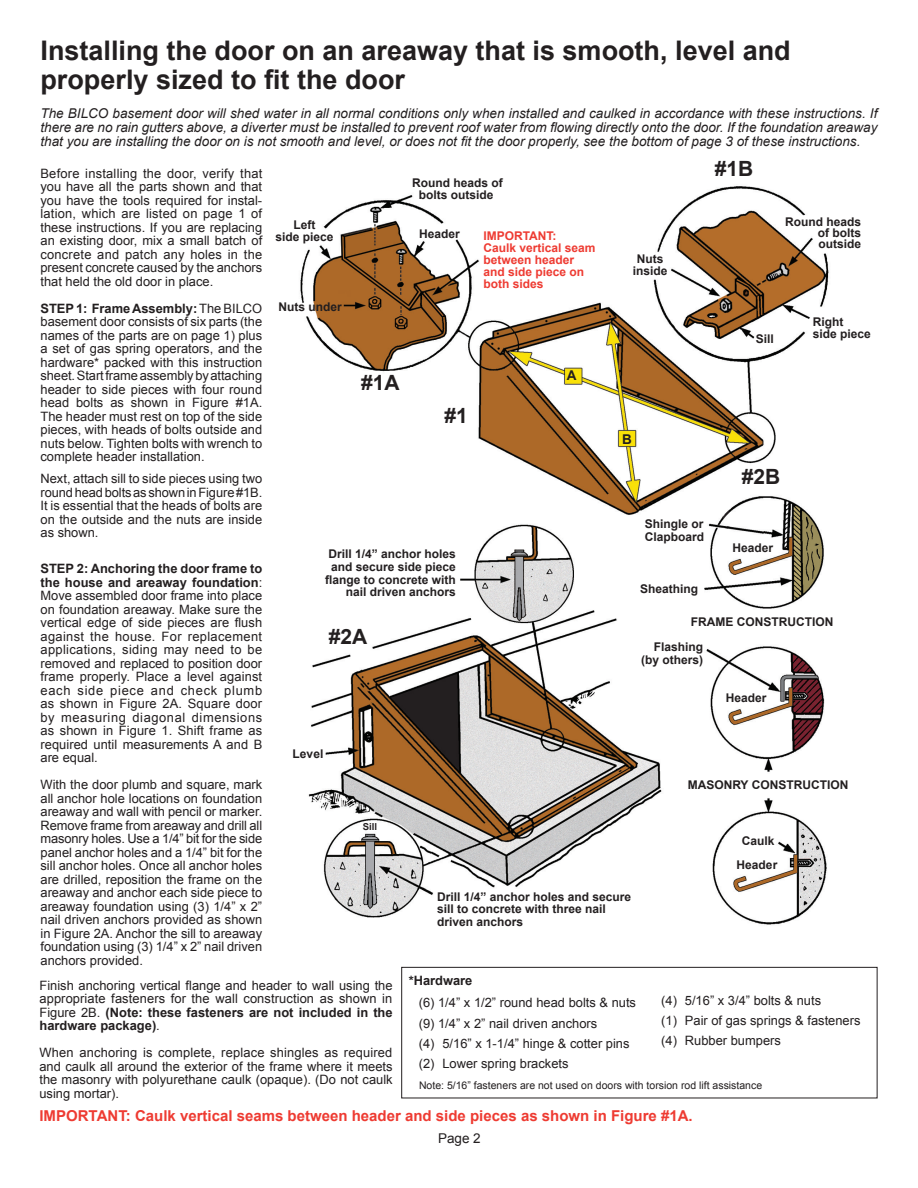
<style>
.page{position:relative;width:918px;height:1188px;background:#fff}
.page>*{position:absolute;margin:0;border:0;box-sizing:border-box;transform-origin:0 0}
.t1{font:700 27px/29.2px "Arial";color:#231f20}
.t2{font:700 21px "Arial";color:#231f20}
.t3{font:700 15px "Arial";color:#ee3b32}
.t4{font:italic 13.5px/14.2px "Arial";color:#231f20;text-align:justify}
.t5{font:13.5px "Arial";color:#231f20}
.t6{font:700 13.5px "Arial";color:#231f20}
.t7{font:12.9px/13.5px "Arial";color:#231f20;text-align:justify}
.t8{font:700 12.9px "Arial";color:#231f20}
.t9{font:700 12px/12.6px "Arial";color:#231f20;text-align:center}
.t10{font:700 12px/12px "Arial";color:#ee3b32}
.t11{font:10.5px "Arial";color:#231f20}
.t12{font:700 9.6px "Arial";color:#231f20}
.s1{font-weight:700}
</style>
<div class="page">
<img style="left:300px;top:186px;width:529px;height:739px">
<div style="left:401px;top:967px;width:477px;height:131px;border:1px solid #231f20"></div>
<h1 class="t1" style="left:40px;top:37px;width:752px">Installing the door on an areaway that is smooth, level and properly sized to fit the door</h1>
<p class="t4" style="left:40px;top:106px;width:838px">The BILCO basement door will shed water in all normal conditions only when installed and caulked in accordance with these instructions. If there are no rain gutters above, a diverter must be installed to prevent roof water from flowing directly onto the door. If the foundation areaway that you are installing the door on is not smooth and level, or does not fit the door properly, see the bottom of page 3 of these instructions.</p>
<p class="t7" style="left:40px;top:166px;width:223px">Before installing the door, verify that you have all the parts shown and that you have the tools required for instal&shy;lation, which are listed on page 1 of these instructions. If you are replacing an existing door, mix a small batch of concrete and patch any holes in the present concrete caused by the anchors that held the old door in place.</p>
<p class="t7" style="left:40px;top:302px;width:223px"><span class="s1">STEP 1: Frame Assembly:</span> The BILCO basement door consists of six parts (the names of the parts are on page 1) plus a set of gas spring operators, and the hardware* packed with this instruction sheet. Start frame assembly by attaching header to side pieces with four round head bolts as shown in Figure #1A.<br>The header must rest on top of the side pieces, with heads of bolts outside and nuts below. Tighten bolts with wrench to complete header installation.</p>
<p class="t7" style="left:40px;top:472px;width:223px">Next, attach sill to side pieces using two round head bolts as shown in Figure #1B.<br>It is essential that the heads of bolts are on the outside and the nuts are inside as shown.</p>
<p class="t7" style="left:40px;top:562px;width:223px"><span class="s1">STEP 2: Anchoring the door frame to the house and areaway foundation</span>:<br>Move assembled door frame into place on foundation areaway. Make sure the vertical edge of side pieces are flush against the house. For replacement applications, siding may need to be removed and replaced to position door frame properly. Place a level against each side piece and check plumb as shown in Figure 2A. Square door by measuring diagonal dimensions as shown in Figure 1. Shift frame as required until measurements A and B are equal.</p>
<p class="t7" style="left:40px;top:778px;width:223px">With the door plumb and square, mark all anchor hole locations on foundation areaway and wall with pencil or marker.<br>Remove frame from areaway and drill all masonry holes. Use a 1/4” bit for the side panel anchor holes and a 1/4” bit for the sill anchor holes. Once all anchor holes are drilled, reposition the frame on the areaway and anchor each side piece to areaway foundation using (3) 1/4” x 2” nail driven anchors provided as shown in Figure 2A. Anchor the sill to areaway foundation using (3) 1/4” x 2” nail driven anchors provided.</p>
<h2 class="t2" style="left:715px;top:155px;width:40px">#1B</h2>
<p class="t9" style="left:412px;top:178px;width:92px;line-height:12px">Round heads of bolts outside</p>
<p class="t10" style="left:483px;top:230px;width:114px">IMPORTANT:<br>Caulk vertical seam between header and side piece on both sides</p>
<p class="t9" style="left:275px;top:219px;width:60px;line-height:12px">Left<br>side piece</p>
<p class="t9" style="left:818px;top:216px;width:45px;line-height:11.2px;text-align:justify;text-indent:-33px">Round heads of bolts outside</p>
<p class="t9" style="left:419px;top:227px;width:42px">Header</p>
<p class="t9" style="left:633px;top:253px;width:36px;line-height:12px">Nuts inside</p>
<p class="t9" style="left:279px;top:301px;width:65px">Nuts under</p>
<h2 class="t2" style="left:361px;top:369px;width:40px">#1A</h2>
<h2 class="t2" style="left:444px;top:402px;width:25px">#1</h2>
<p class="t9" style="left:325px;top:548px;width:132px;text-align:right">Drill 1/4” anchor holes and secure side piece flange to concrete with nail driven anchors</p>
<h2 class="t2" style="left:329px;top:623px;width:40px">#2A</h2>
<p class="t6" style="left:567px;top:367px;width:11px">A</p>
<p class="t9" style="left:756px;top:333px;width:20px">Sill</p>
<p class="t9" style="left:813px;top:317px;width:60px;line-height:12px;text-align:left">Right<br>side piece</p>
<p class="t6" style="left:622px;top:430px;width:11px">B</p>
<h2 class="t2" style="left:742px;top:463px;width:40px">#2B</h2>
<p class="t9" style="left:645px;top:518px;width:61px;text-align:left">Shingle or<br>Clapboard</p>
<p class="t9" style="left:640px;top:582px;width:60px">Sheathing</p>
<p class="t9" style="left:733px;top:542px;width:42px">Header</p>
<p class="t9" style="left:691px;top:616px;width:144px">FRAME CONSTRUCTION</p>
<p class="t9" style="left:641px;top:641px;width:64px;text-align:right">Flashing (by others)</p>
<p class="t9" style="left:726px;top:692px;width:42px">Header</p>
<p class="t9" style="left:293px;top:748px;width:32px">Level</p>
<p class="t12" style="left:363px;top:820px;width:16px">Sill</p>
<p class="t9" style="left:437px;top:891px;width:196px;text-align:left">Drill 1/4” anchor holes and secure sill to concrete with three nail driven anchors</p>
<p class="t9" style="left:688px;top:779px;width:162px">MASONRY CONSTRUCTION</p>
<p class="t9" style="left:742px;top:835px;width:34px">Caulk</p>
<p class="t9" style="left:737px;top:859px;width:42px">Header</p>
<p class="t8" style="left:409px;top:972px;width:65px">*Hardware</p>
<p class="t7" style="left:419px;top:993px;width:219px;line-height:20.2px;text-align:left">(6) 1/4” x 1/2” round head bolts &amp; nuts (9) 1/4” x 2” nail driven anchors<br>(4) 5/16” x 1-1/4” hinge &amp; cotter pins (2) Lower spring brackets</p>
<p class="t7" style="left:661px;top:990px;width:201px;line-height:20.2px;text-align:left">(4) 5/16” x 3/4” bolts &amp; nuts<br>(1) Pair of gas springs &amp; fasteners (4) Rubber bumpers</p>
<p class="t7" style="left:39px;top:979px;width:355px">Finish anchoring vertical flange and header to wall using the appropriate fasteners for the wall construction as shown in Figure 2B. <span class="s1">(Note: these fasteners are not included in the hardware package)</span>.</p>
<p class="t7" style="left:39px;top:1046px;width:355px">When anchoring is complete, replace shingles as required and caulk all around the exterior of the frame where it meets the masonry with polyurethane caulk (opaque). (Do not caulk using mortar).</p>
<p class="t3" style="left:39px;top:1106px;width:655px">IMPORTANT: Caulk vertical seams between header and side pieces as shown in Figure #1A.</p>
<p class="t11" style="left:419px;top:1078px;width:345px">Note: 5/16” fasteners are not used on doors with torsion rod lift assistance</p>
<p class="t5" style="left:438px;top:1129px;width:44px">Page 2</p>
</div>
